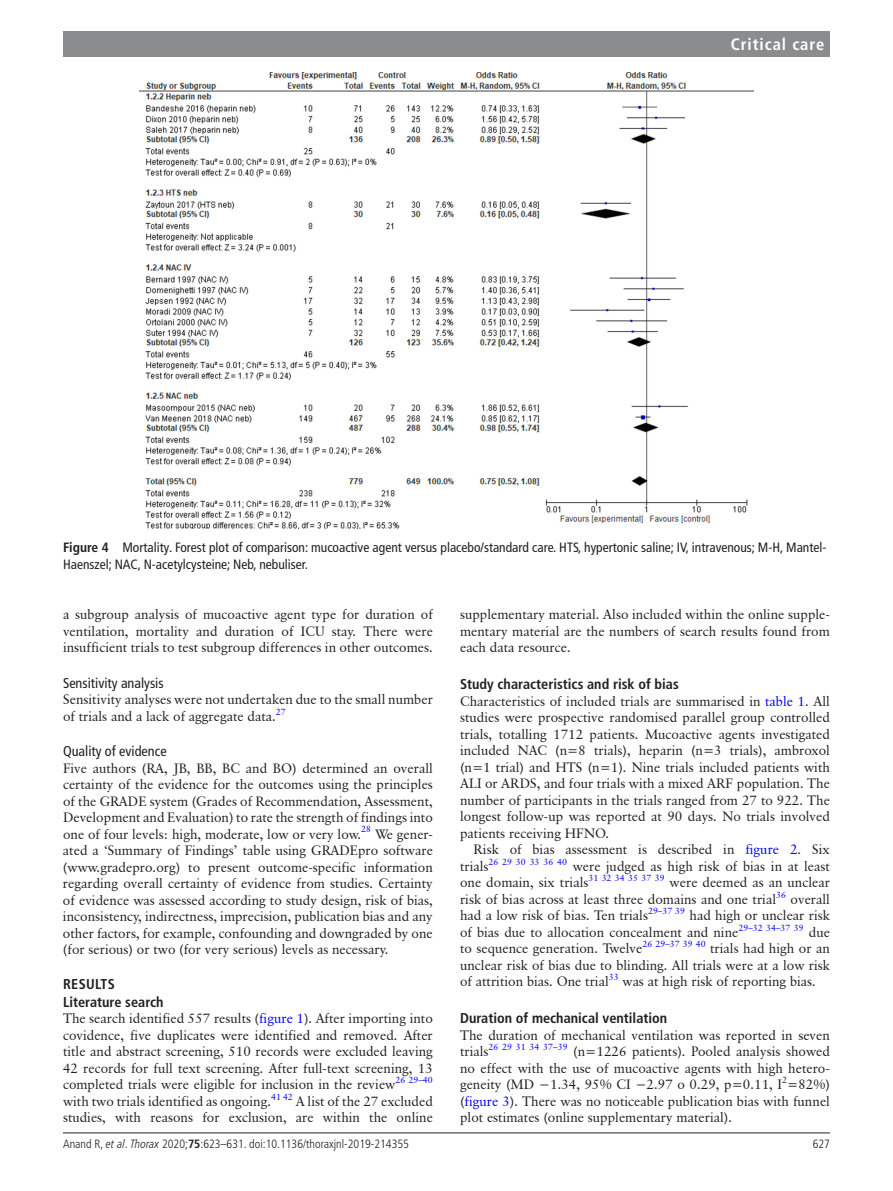
<style>
.page{position:relative;width:893px;height:1191px;background:#fff}
.page>*{position:absolute;margin:0;border:0;box-sizing:border-box;transform-origin:0 0}
.t1{font:700 condensed 16.5px "Frutiger LT Pro";letter-spacing:.055em;color:#fff}
.t2{font:700 condensed 14.25px/17.2px "Frutiger LT Pro";color:#231f20}
.t3{font:condensed 14.25px "Frutiger LT Pro";color:#231f20}
.t4{font:13.5px/16.5px "Classical Garamond BT";color:#231f20;text-align:justify}
.t5{font:condensed 13.5px/16.5px "Frutiger LT Pro";color:#231f20}
.t6{font:300 condensed 12px "Frutiger LT Pro";color:#231f20}
.t7{font:9px "Classical Garamond BT";color:#00f}
.s1{font-weight:700}
.s2{color:#00f}
.s3{font-size:13.5px;color:#231f20}
.s4{font-style:italic}
</style>
<div class="page">
<div style="left:63px;top:31px;width:767px;height:25px;background:#8a8c8e"></div>
<img style="left:140px;top:72px;width:613px;height:456px">
<hr style="left:63px;top:1132px;width:767px;height:1px;background:#231f20">
<p class="t1" style="left:731px;top:34px;width:95px">Critical care</p>
<p class="t5" style="left:63px;top:539px;width:765px"><span class="s1">Figure 4</span> Mortality. Forest plot of comparison: mucoactive agent versus placebo/standard care. HTS, hypertonic saline; IV, intravenous; M-H, Mantel-<br>Haenszel; NAC, N-acetylcysteine; Neb, nebuliser.</p>
<p class="t4" style="left:63px;top:606px;width:371px">a subgroup analysis of mucoactive agent type for duration of ventilation, mortality and duration of ICU stay. There were insufficient trials to test subgroup differences in other outcomes.</p>
<p class="t3" style="left:63px;top:674px;width:102px">Sensitivity analysis</p>
<p class="t4" style="left:63px;top:691px;width:371px">Sensitivity analyses were not undertaken due to the small number of trials and a lack of aggregate data.<sup>27</sup></p>
<p class="t3" style="left:63px;top:742px;width:105px">Quality of evidence</p>
<p class="t4" style="left:63px;top:759px;width:371px">Five authors (RA, JB, BB, BC and BO) determined an overall certainty of the evidence for the outcomes using the principles of the GRADE system (Grades of Recommendation, Assessment, Development and Evaluation) to rate the strength of findings into one of four levels: high, moderate, low or very low.<sup>28</sup> We gener&shy;ated a ‘Summary of Findings’ table using GRADEpro software (www.gradepro.org) to present outcome-specific information regarding overall certainty of evidence from studies. Certainty of evidence was assessed according to study design, risk of bias, inconsistency, indirectness, imprecision, publication bias and any other factors, for example, confounding and downgraded by one (for serious) or two (for very serious) levels as necessary.</p>
<p class="t2" style="left:63px;top:975px;width:102px">Results<br>Literature search</p>
<p class="t4" style="left:63px;top:1010px;width:371px">The search identified 557 results (<span class="s2">figure 1</span>). After importing into covidence, five duplicates were identified and removed. After title and abstract screening, 510 records were excluded leaving 42 records for full text screening. After full-text screening, 13 completed trials were eligible for inclusion in the review<sup>26</sup> <sup>29–40 </sup>with two trials identified as ongoing.<sup>41</sup> <sup>42</sup> A list of the 27 excluded studies, with reasons for exclusion, are within the online</p>
<p class="t4" style="left:460px;top:606px;width:371px">supplementary material. Also included within the online supple&shy;mentary material are the numbers of search results found from each data resource.</p>
<p class="t2" style="left:460px;top:675px;width:220px">Study characteristics and risk of bias</p>
<p class="t4" style="left:460px;top:692px;width:371px">Characteristics of included trials are summarised in <span class="s2">table 1</span>. All studies were prospective randomised parallel group controlled trials, totalling 1712 patients. Mucoactive agents investigated included NAC (n=8 trials), heparin (n=3 trials), ambroxol (n=1 trial) and HTS (n=1). Nine trials included patients with ALI or ARDS, and four trials with a mixed ARF population. The number of participants in the trials ranged from 27 to 922. The longest follow-up was reported at 90 days. No trials involved patients receiving HFNO.</p>
<p class="t4" style="left:474px;top:841px;width:358px">Risk of bias assessment is described in <span class="s2">figure 2</span>. Six</p>
<p class="t7" style="left:460px;top:856px;width:108px"><span class="s3">trials</span>26 29 30 33 36 40</p>
<p class="t4" style="left:460px;top:857px;width:371px;text-indent:113px">were judged as high risk of bias in at least one domain, six trials<sup>31</sup> <sup>32</sup> <sup>34</sup> <sup>35</sup> <sup>37</sup> <sup>39</sup> were deemed as an unclear risk of bias across at least three domains and one trial<sup>36</sup> overall had a low risk of bias. Ten trials<sup>29–37</sup> <sup>39</sup> had high or unclear risk of bias due to allocation concealment and nine<sup>29–32</sup> <sup>34–37</sup> <sup>39</sup> due to sequence generation. Twelve<sup>26</sup> <sup>29–37</sup> <sup>39</sup> <sup>40</sup> trials had high or an unclear risk of bias due to blinding. All trials were at a low risk of attrition bias. One trial<sup>33</sup> was at high risk of reporting bias.</p>
<p class="t2" style="left:460px;top:1009px;width:209px">Duration of mechanical ventilation</p>
<p class="t4" style="left:460px;top:1026px;width:371px">The duration of mechanical ventilation was reported in seven</p>
<p class="t7" style="left:460px;top:1041px;width:109px"><span class="s3">trials</span>26 29 31 34 37–39</p>
<p class="t4" style="left:460px;top:1043px;width:371px;text-indent:113px">(n=1226 patients). Pooled analysis showed no effect with the use of mucoactive agents with high hetero&shy;geneity (MD −1.34, 95% CI −2.97 o 0.29, p=0.11, I<sup>2</sup>=82%) (<span class="s2">figure 3</span>). There was no noticeable publication bias with funnel plot estimates (online supplementary material).</p>
<p class="t6" style="left:63px;top:1136px;width:347px">Anand R, <span class="s4">et al</span>. <span class="s4">Thorax</span> 2020;<span class="s1">75</span>:623–631. doi:10.1136/thoraxjnl-2019-214355</p>
<p class="t6" style="left:813px;top:1136px;width:19px">627</p>
</div>
